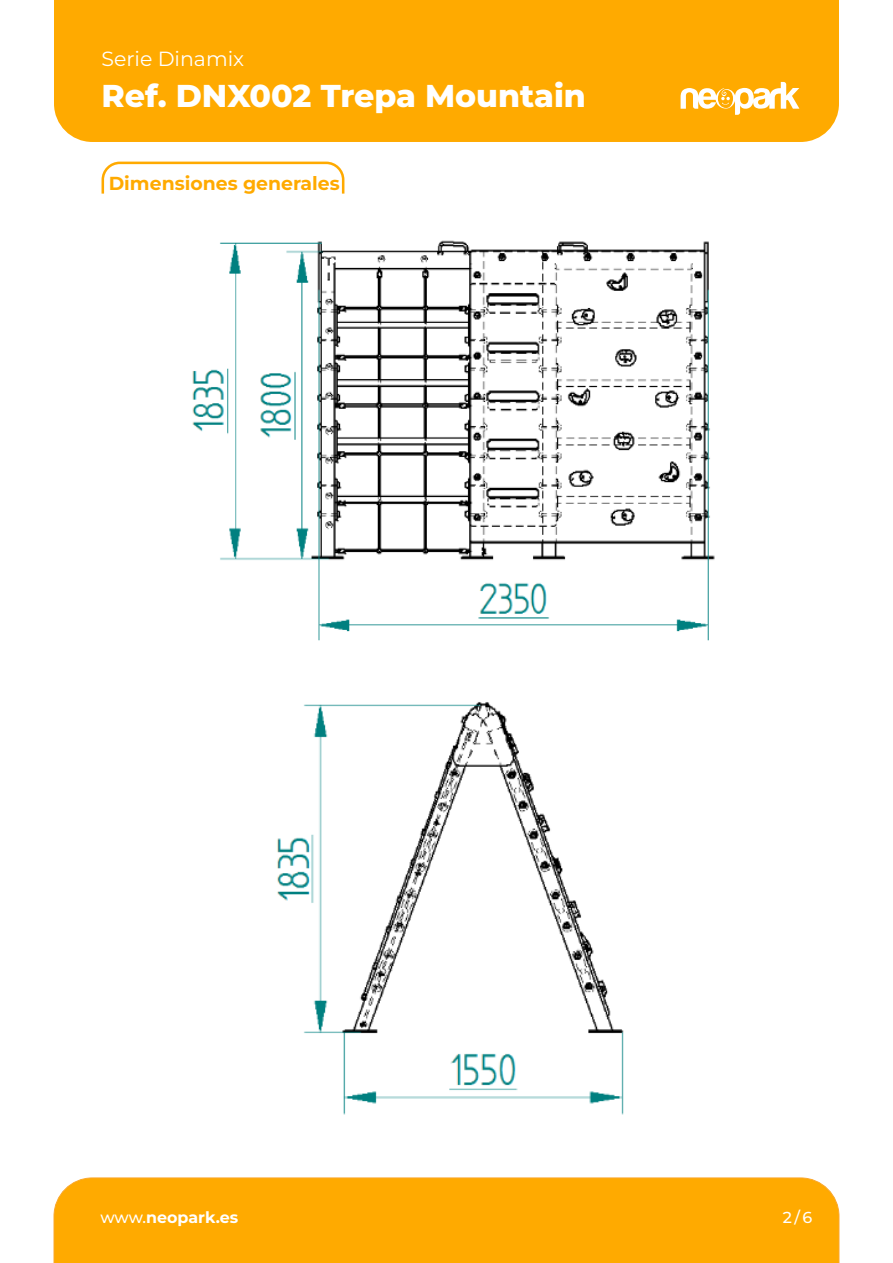
<style>
.page{position:relative;width:893px;height:1263px;background:#fff}
.page>*{position:absolute;margin:0;border:0;box-sizing:border-box;transform-origin:0 0}
.t1{font:800 31.65px "Montserrat";color:#fff}
.t2{font:20.4px "Montserrat";color:#fff}
.t3{font:700 18.9px "Montserrat";color:#fa0}
.t4{font:700 15.9px "Montserrat";color:#fff}
.t5{font:500 15.9px "Montserrat";color:#fff}
.s1{font-weight:500}
</style>
<div class="page">
<div style="left:54px;top:1178px;width:785px;height:85px;background:#fa0"></div>
<div style="left:54px;top:0;width:785px;height:142px;background:#fa0"></div>
<svg style="left:681px;top:82px;width:118px;height:33px"></svg>
<svg style="left:101px;top:161px;width:244px;height:33px"></svg>
<img style="left:192px;top:240px;width:523px;height:401px">
<img style="left:277px;top:702px;width:347px;height:413px">
<p class="t2" style="left:102px;top:46px;width:144px">Serie Dinamix</p>
<p class="t1" style="left:102px;top:75px;width:486px">Ref. DNX002 Trepa Mountain</p>
<p class="t3" style="left:109px;top:171px;width:232px">Dimensiones generales</p>
<p class="t4" style="left:100px;top:1206px;width:139px"><span class="s1">www.</span>neopark.es</p>
<p class="t5" style="left:783px;top:1206px;width:31px">2/6</p>
</div>
